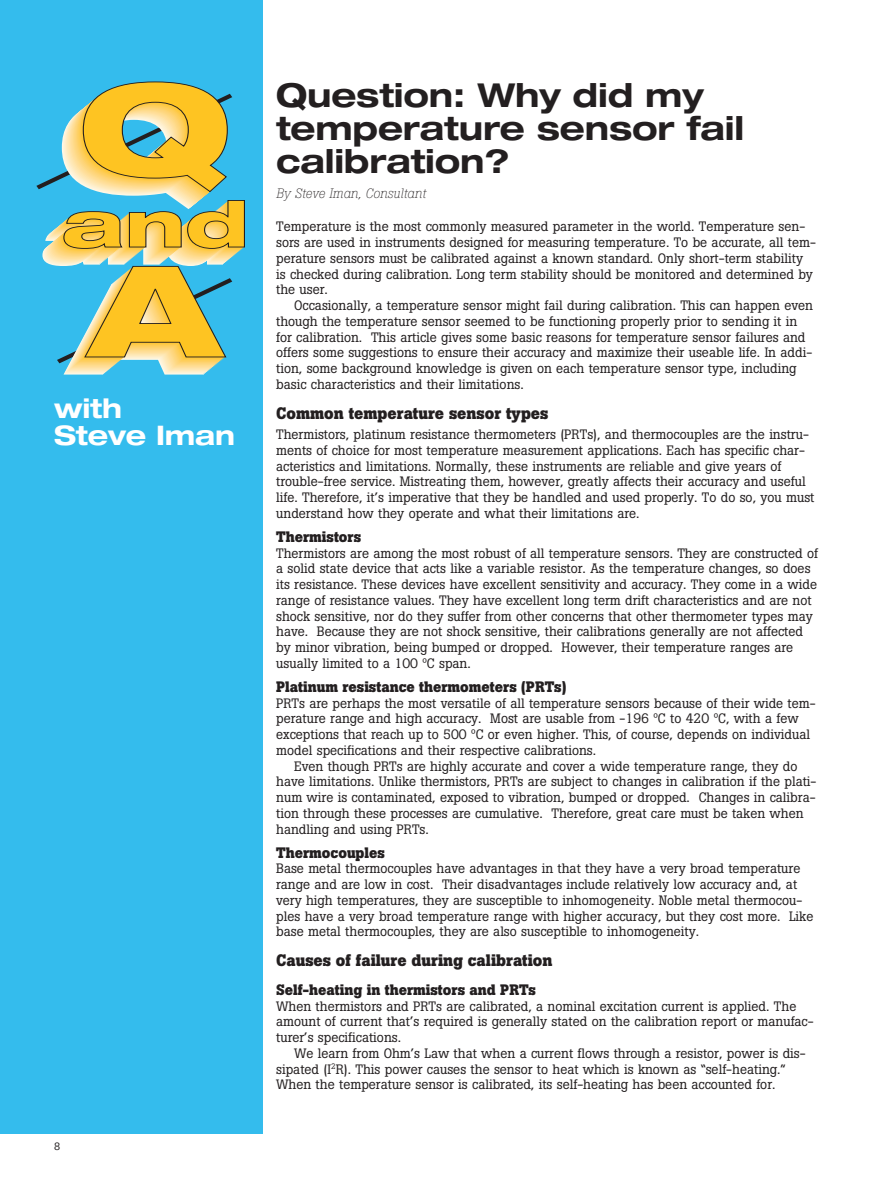
<style>
.page{position:relative;width:891px;height:1188px;background:#fff}
.page>*{position:absolute;margin:0;border:0;box-sizing:border-box;transform-origin:0 0}
.t1{font:800 expanded 63.75px "Helvetica Neue LT Std";color:#fef8e8;scale:1.22 1}
.t2{font:800 expanded 63.75px "Helvetica Neue LT Std";color:#fec422;scale:1.22 1}
.t3{font:700 expanded 33px/33px "Helvetica Neue";letter-spacing:-.005em;color:#231f20}
.t4{font:700 expanded 27px/27px "Helvetica Neue";letter-spacing:-.005em;color:#fff}
.t5{font:700 16.5px "Boton";color:#231f20}
.t6{font:700 15px "Boton";color:#231f20}
.t7{font:13.5px/15.8px "Boton";color:#231f20}
.t8{font:italic 300 13.5px "Boton";color:#231f20}
</style>
<div class="page">
<div style="left:0;top:0;width:263px;height:1134px;background:#34bced"></div>
<svg style="left:63px;top:93px;width:179px;height:265px"></svg>
<svg style="left:83px;top:82px;width:145px;height:110px;background:#d0bf60"></svg>
<svg style="left:85px;top:266px;width:141px;height:91px"></svg>
<svg style="left:64px;top:211px;width:58px;height:38px;background:#d2b145"></svg>
<svg style="left:129px;top:211px;width:52px;height:36px;background:#dcb84a"></svg>
<svg style="left:187px;top:200px;width:58px;height:49px;background:#c8b759"></svg>
<h1 class="t2" style="left:62px;top:183px;width:155px">and</h1>
<h1 class="t1" style="left:40px;top:201px;width:155px">and</h1>
<h3 class="t4" style="left:54px;top:394px;width:183px">with<br>Steve Iman</h3>
<h2 class="t3" style="left:276px;top:78px;width:470px">Question: Why did my temperature sensor fail calibration?</h2>
<p class="t8" style="left:276px;top:185px;width:151px">By Steve Iman, Consultant</p>
<p class="t7" style="left:276px;top:219px;width:541px">Temperature is the most commonly measured parameter in the world. Temperature sen&shy;sors are used in instruments designed for measuring temperature. To be accurate, all tem&shy;perature sensors must be calibrated against a known standard. Only short-term stability is checked during calibration. Long term stability should be monitored and determined by the user.</p>
<p class="t7" style="left:276px;top:298px;width:539px;text-indent:18px">Occasionally, a temperature sensor might fail during calibration. This can happen even though the temperature sensor seemed to be functioning properly prior to sending it in for calibration. This article gives some basic reasons for temperature sensor failures and offers some suggestions to ensure their accuracy and maximize their useable life. In addi&shy;tion, some background knowledge is given on each temperature sensor type, including basic characteristics and their limitations.</p>
<p class="t5" style="left:276px;top:403px;width:274px">Common temperature sensor types</p>
<p class="t7" style="left:276px;top:427px;width:540px">Thermistors, platinum resistance thermometers (PRTs), and thermocouples are the instru&shy;ments of choice for most temperature measurement applications. Each has specific char&shy;acteristics and limitations. Normally, these instruments are reliable and give years of trouble-free service. Mistreating them, however, greatly affects their accuracy and useful life. Therefore, it’s imperative that they be handled and used properly. To do so, you must understand how they operate and what their limitations are.</p>
<p class="t6" style="left:276px;top:528px;width:87px">Thermistors</p>
<p class="t7" style="left:276px;top:545px;width:543px">Thermistors are among the most robust of all temperature sensors. They are constructed of a solid state device that acts like a variable resistor. As the temperature changes, so does its resistance. These devices have excellent sensitivity and accuracy. They come in a wide range of resistance values. They have excellent long term drift characteristics and are not shock sensitive, nor do they suffer from other concerns that other thermometer types may have. Because they are not shock sensitive, their calibrations generally are not affected by minor vibration, being bumped or dropped. However, their temperature ranges are usually limited to a 100 ºC span.</p>
<p class="t6" style="left:276px;top:678px;width:292px">Platinum resistance thermometers (PRTs)</p>
<p class="t7" style="left:276px;top:695px;width:541px">PRTs are perhaps the most versatile of all temperature sensors because of their wide tem&shy;perature range and high accuracy. Most are usable from -196 ºC to 420 ºC, with a few exceptions that reach up to 500 ºC or even higher. This, of course, depends on individual model specifications and their respective calibrations.</p>
<p class="t7" style="left:276px;top:758px;width:542px;text-indent:18px">Even though PRTs are highly accurate and cover a wide temperature range, they do have limitations. Unlike thermistors, PRTs are subject to changes in calibration if the plati&shy;num wire is contaminated, exposed to vibration, bumped or dropped. Changes in calibra&shy;tion through these processes are cumulative. Therefore, great care must be taken when handling and using PRTs.</p>
<p class="t6" style="left:276px;top:844px;width:110px">Thermocouples</p>
<p class="t7" style="left:276px;top:861px;width:539px">Base metal thermocouples have advantages in that they have a very broad temperature range and are low in cost. Their disadvantages include relatively low accuracy and, at very high temperatures, they are susceptible to inhomogeneity. Noble metal thermocou&shy;ples have a very broad temperature range with higher accuracy, but they cost more. Like base metal thermocouples, they are also susceptible to inhomogeneity.</p>
<p class="t5" style="left:276px;top:951px;width:278px">Causes of failure during calibration</p>
<p class="t6" style="left:276px;top:981px;width:261px">Self-heating in thermistors and PRTs</p>
<p class="t7" style="left:276px;top:998px;width:539px">When thermistors and PRTs are calibrated, a nominal excitation current is applied. The amount of current that’s required is generally stated on the calibration report or manufac&shy;turer’s specifications.</p>
<p class="t7" style="left:276px;top:1045px;width:531px;text-indent:18px">We learn from Ohm’s Law that when a current flows through a resistor, power is dis&shy;sipated (I<sup>2</sup>R). This power causes the sensor to heat which is known as “self-heating.”<br>When the temperature sensor is calibrated, its self-heating has been accounted for.</p>
</div>
